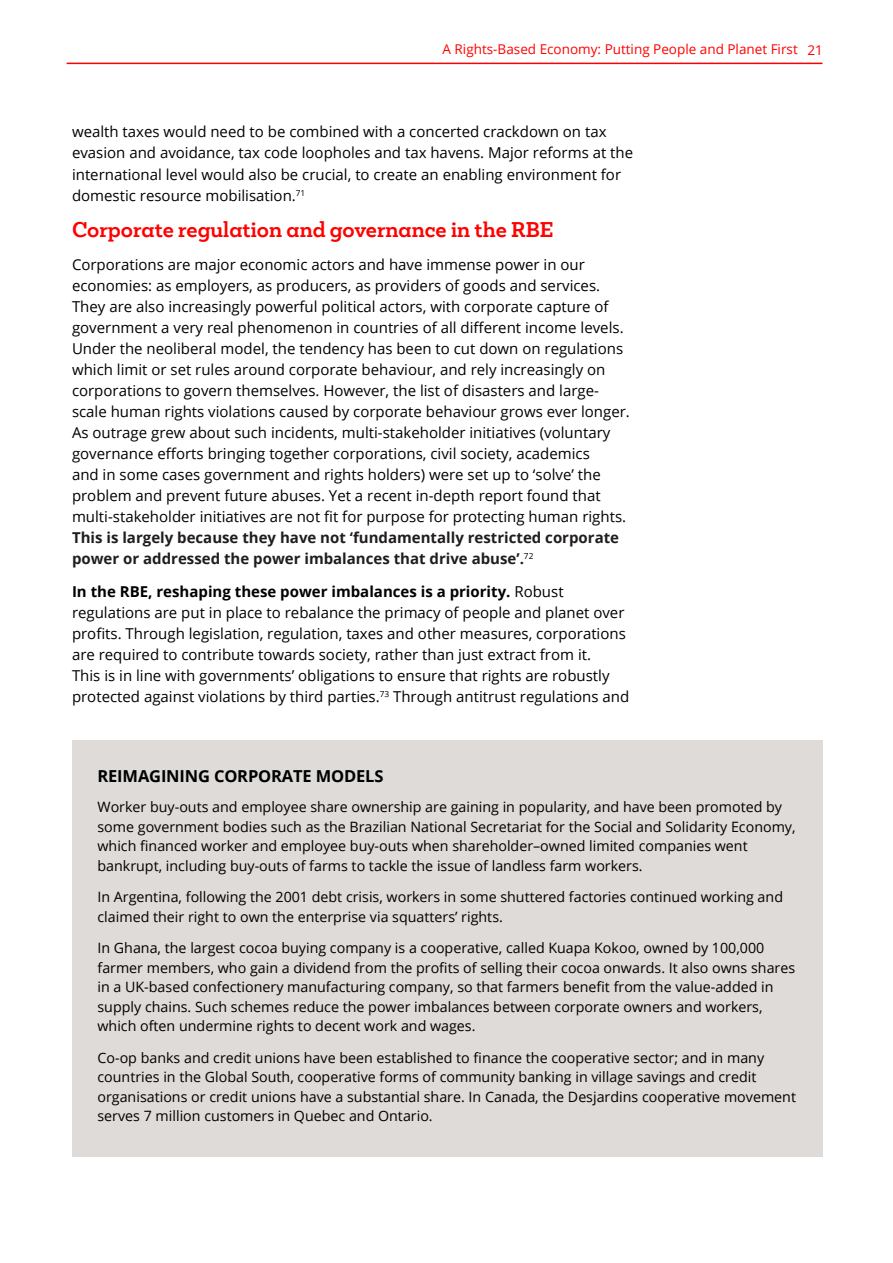
<style>
.page{position:relative;width:893px;height:1263px;background:#fff}
.page>*{position:absolute;margin:0;border:0;box-sizing:border-box;transform-origin:0 0}
.t1{font:700 19.5px "Mokoko";color:#f00}
.t2{font:700 16.5px "Open Sans";letter-spacing:-.01em;color:#000}
.t3{font:15px/21px "Open Sans";color:#000}
.t4{font:700 15px/21px "Open Sans";color:#211d1e}
.t5{font:14.25px/19.5px "Open Sans";color:#000}
.t6{font:13.5px "Open Sans";color:#f00}
.s1{font-weight:700}
</style>
<div class="page">
<hr style="left:67px;top:63px;width:755px;height:1px;background:#f00">
<div style="left:72px;top:740px;width:751px;height:417px;background:#dedbd8"></div>
<p class="t6" style="left:443px;top:40px;width:382px">A Rights-Based Economy: Putting People and Planet First 21</p>
<p class="t3" style="left:72px;top:121px;width:563px">wealth taxes would need to be combined with a concerted crackdown on tax evasion and avoidance, tax code loopholes and tax havens. Major reforms at the international level would also be crucial, to create an enabling environment for domestic resource mobilisation.<sup>71</sup></p>
<h1 class="t1" style="left:72px;top:216px;width:483px">Corporate regulation and governance in the RBE</h1>
<p class="t3" style="left:72px;top:254px;width:559px">Corporations are major economic actors and have immense power in our economies: as employers, as producers, as providers of goods and services.<br>They are also increasingly powerful political actors, with corporate capture of government a very real phenomenon in countries of all different income levels.<br>Under the neoliberal model, the tendency has been to cut down on regulations which limit or set rules around corporate behaviour, and rely increasingly on corporations to govern themselves. However, the list of disasters and large&shy;scale human rights violations caused by corporate behaviour grows ever longer.<br>As outrage grew about such incidents, multi-stakeholder initiatives (voluntary governance efforts bringing together corporations, civil society, academics<br>and in some cases government and rights holders) were set up to ‘solve’ the problem and prevent future abuses. Yet a recent in-depth report found that multi-stakeholder initiatives are not fit for purpose for protecting human rights.</p>
<p class="t4" style="left:72px;top:527px;width:549px">This is largely because they have not ‘fundamentally restricted corporate power or addressed the power imbalances that drive abuse’.<sup>72</sup></p>
<p class="t3" style="left:72px;top:581px;width:559px"><span class="s1">In the RBE, reshaping these power imbalances is a priority.</span> Robust regulations are put in place to rebalance the primacy of people and planet over profits. Through legislation, regulation, taxes and other measures, corporations are required to contribute towards society, rather than just extract from it.<br>This is in line with governments’ obligations to ensure that rights are robustly protected against violations by third parties.<sup>73</sup> Through antitrust regulations and</p>
<p class="t2" style="left:98px;top:764px;width:287px">REIMAGINING CORPORATE MODELS</p>
<p class="t5" style="left:98px;top:797px;width:700px">Worker buy-outs and employee share ownership are gaining in popularity, and have been promoted by some government bodies such as the Brazilian National Secretariat for the Social and Solidarity Economy, which financed worker and employee buy-outs when shareholder–owned limited companies went bankrupt, including buy-outs of farms to tackle the issue of landless farm workers.</p>
<p class="t5" style="left:98px;top:887px;width:687px">In Argentina, following the 2001 debt crisis, workers in some shuttered factories continued working and claimed their right to own the enterprise via squatters’ rights.</p>
<p class="t5" style="left:98px;top:938px;width:699px">In Ghana, the largest cocoa buying company is a cooperative, called Kuapa Kokoo, owned by 100,000 farmer members, who gain a dividend from the profits of selling their cocoa onwards. It also owns shares in a UK-based confectionery manufacturing company, so that farmers benefit from the value-added in supply chains. Such schemes reduce the power imbalances between corporate owners and workers, which often undermine rights to decent work and wages.</p>
<p class="t5" style="left:98px;top:1047px;width:700px">Co-op banks and credit unions have been established to finance the cooperative sector; and in many countries in the Global South, cooperative forms of community banking in village savings and credit organisations or credit unions have a substantial share. In Canada, the Desjardins cooperative movement serves 7 million customers in Quebec and Ontario.</p>
</div>
